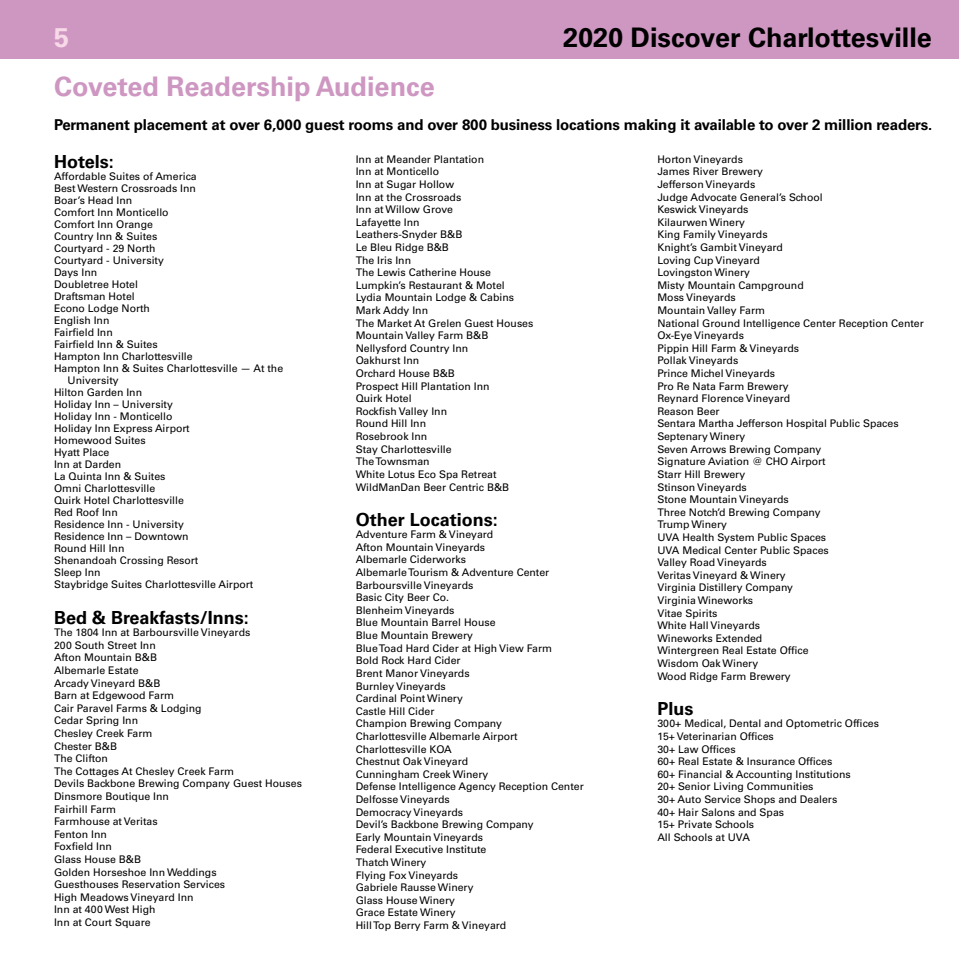
<style>
.page{position:relative;width:959px;height:959px;background:#fff}
.page>*{position:absolute;margin:0;border:0;box-sizing:border-box;transform-origin:0 0}
.t1{font:700 27px "Univers LT Std";color:#000}
.t2{font:700 27px "Univers LT Std";color:#ce97c2}
.t3{font:700 27px "Univers LT Std";color:#f8d9e8}
.t4{font:700 18px "Univers LT Std";color:#000}
.t5{font:700 15px "Univers LT Std";letter-spacing:-.01em;color:#000}
.t6{font:10.5px/12.6px "Univers LT Std";color:#000}
</style>
<div class="page">
<div style="left:0;top:0;width:958px;height:59px;background:#ce97c2"></div>
<h1 class="t3" style="left:54px;top:21px;width:17px">5</h1>
<h1 class="t1" style="left:563px;top:21px;width:370px">2020 Discover Charlottesville</h1>
<h1 class="t2" style="left:54px;top:70px;width:382px">Coveted Readership Audience</h1>
<h3 class="t5" style="left:54px;top:116px;width:879px">Permanent placement at over 6,000 guest rooms and over 800 business locations making it available to over 2 million readers.</h3>
<h2 class="t4" style="left:54px;top:151px;width:61px">Hotels:</h2>
<p class="t6" style="left:54px;top:170px;width:144px">Affordable Suites of America</p>
<p class="t6" style="left:54px;top:182px;width:143px">Best Western Crossroads Inn</p>
<p class="t6" style="left:54px;top:194px;width:80px">Boar’s Head Inn</p>
<p class="t6" style="left:54px;top:206px;width:116px">Comfort Inn Monticello</p>
<p class="t6" style="left:54px;top:218px;width:100px">Comfort Inn Orange</p>
<p class="t6" style="left:54px;top:230px;width:105px">Country Inn &amp; Suites</p>
<p class="t6" style="left:54px;top:242px;width:103px">Courtyard - 29 North</p>
<p class="t6" style="left:54px;top:254px;width:111px">Courtyard - University</p>
<p class="t6" style="left:54px;top:266px;width:45px">Days Inn</p>
<p class="t6" style="left:54px;top:278px;width:86px">Doubletree Hotel</p>
<p class="t6" style="left:54px;top:290px;width:82px">Draftsman Hotel</p>
<p class="t6" style="left:54px;top:302px;width:97px">Econo Lodge North</p>
<p class="t6" style="left:54px;top:314px;width:57px">English Inn</p>
<p class="t6" style="left:54px;top:326px;width:60px">Fairfield Inn</p>
<p class="t6" style="left:54px;top:338px;width:105px">Fairfield Inn &amp; Suites</p>
<p class="t6" style="left:54px;top:350px;width:140px">Hampton Inn Charlottesville</p>
<p class="t6" style="left:54px;top:362px;width:231px">Hampton Inn &amp; Suites Charlottesville — At the</p>
<p class="t6" style="left:68px;top:374px;width:53px">University</p>
<p class="t6" style="left:54px;top:386px;width:90px">Hilton Garden Inn</p>
<p class="t6" style="left:54px;top:398px;width:120px">Holiday Inn – University</p>
<p class="t6" style="left:54px;top:410px;width:120px">Holiday Inn - Monticello</p>
<p class="t6" style="left:54px;top:422px;width:137px">Holiday Inn Express Airport</p>
<p class="t6" style="left:54px;top:434px;width:93px">Homewood Suites</p>
<p class="t6" style="left:54px;top:446px;width:57px">Hyatt Place</p>
<p class="t6" style="left:54px;top:458px;width:69px">Inn at Darden</p>
<p class="t6" style="left:54px;top:470px;width:113px">La Quinta Inn &amp; Suites</p>
<p class="t6" style="left:54px;top:482px;width:103px">Omni Charlottesville</p>
<p class="t6" style="left:54px;top:494px;width:131px">Quirk Hotel Charlottesville</p>
<p class="t6" style="left:54px;top:506px;width:65px">Red Roof Inn</p>
<p class="t6" style="left:54px;top:518px;width:131px">Residence Inn - University</p>
<p class="t6" style="left:54px;top:530px;width:136px">Residence Inn – Downtown</p>
<p class="t6" style="left:54px;top:542px;width:72px">Round Hill Inn</p>
<p class="t6" style="left:54px;top:554px;width:146px">Shenandoah Crossing Resort</p>
<p class="t6" style="left:54px;top:566px;width:48px">Sleep Inn</p>
<p class="t6" style="left:54px;top:578px;width:201px">Staybridge Suites Charlottesville Airport</p>
<h2 class="t4" style="left:54px;top:606px;width:196px">Bed &amp; Breakfasts/Inns:</h2>
<p class="t6" style="left:54px;top:626px;width:249px">The 1804 Inn at Barboursville Vineyards<br>200 South Street Inn<br>Afton Mountain B&amp;B<br>Albemarle Estate<br>Arcady Vineyard B&amp;B<br>Barn at Edgewood Farm<br>Cair Paravel Farms &amp; Lodging<br>Cedar Spring Inn<br>Chesley Creek Farm<br>Chester B&amp;B<br>The Clifton<br>The Cottages At Chesley Creek Farm<br>Devils Backbone Brewing Company Guest Houses<br>Dinsmore Boutique Inn<br>Fairhill Farm<br>Farmhouse at Veritas<br>Fenton Inn<br>Foxfield Inn<br>Glass House B&amp;B<br>Golden Horseshoe Inn Weddings<br>Guesthouses Reservation Services<br>High Meadows Vineyard Inn<br>Inn at 400 West High<br>Inn at Court Square</p>
<p class="t6" style="left:657px;top:153px;width:268px">Horton Vineyards<br>James River Brewery<br>Jefferson Vineyards<br>Judge Advocate General’s School<br>Keswick Vineyards<br>Kilaurwen Winery<br>King Family Vineyards<br>Knight’s Gambit Vineyard<br>Loving Cup Vineyard<br>Lovingston Winery<br>Misty Mountain Campground<br>Moss Vineyards<br>Mountain Valley Farm<br>National Ground Intelligence Center Reception Center<br>Ox-Eye Vineyards<br>Pippin Hill Farm &amp; Vineyards<br>Pollak Vineyards<br>Prince Michel Vineyards<br>Pro Re Nata Farm Brewery<br>Reynard Florence Vineyard<br>Reason Beer<br>Sentara Martha Jefferson Hospital Public Spaces<br>Septenary Winery<br>Seven Arrows Brewing Company<br>Signature Aviation @ CHO Airport<br>Starr Hill Brewery<br>Stinson Vineyards<br>Stone Mountain Vineyards<br>Three Notch’d Brewing Company<br>Trump Winery<br>UVA Health System Public Spaces<br>UVA Medical Center Public Spaces<br>Valley Road Vineyards<br>Veritas Vineyard &amp; Winery<br>Virginia Distillery Company<br>Virginia Wineworks<br>Vitae Spirits<br>White Hall Vineyards<br>Wineworks Extended<br>Wintergreen Real Estate Office<br>Wisdom Oak Winery<br>Wood Ridge Farm Brewery</p>
<h2 class="t4" style="left:657px;top:697px;width:37px">Plus</h2>
<p class="t6" style="left:657px;top:717px;width:223px">300+ Medical, Dental and Optometric Offices<br>15+ Veterinarian Offices<br>30+ Law Offices<br>60+ Real Estate &amp; Insurance Offices<br>60+ Financial &amp; Accounting Institutions<br>20+ Senior Living Communities<br>30+ Auto Service Shops and Dealers<br>40+ Hair Salons and Spas<br>15+ Private Schools<br>All Schools at UVA</p>
<p class="t6" style="left:355px;top:153px;width:179px">Inn at Meander Plantation<br>Inn at Monticello<br>Inn at Sugar Hollow<br>Inn at the Crossroads<br>Inn at Willow Grove<br>Lafayette Inn<br>Leathers-Snyder B&amp;B<br>Le Bleu Ridge B&amp;B<br>The Iris Inn<br>The Lewis Catherine House<br>Lumpkin’s Restaurant &amp; Motel<br>Lydia Mountain Lodge &amp; Cabins<br>Mark Addy Inn<br>The Market At Grelen Guest Houses<br>Mountain Valley Farm B&amp;B<br>Nellysford Country Inn<br>Oakhurst Inn<br>Orchard House B&amp;B<br>Prospect Hill Plantation Inn<br>Quirk Hotel<br>Rockfish Valley Inn<br>Round Hill Inn<br>Rosebrook Inn<br>Stay Charlottesville<br>The Townsman<br>White Lotus Eco Spa Retreat<br>WildManDan Beer Centric B&amp;B</p>
<h2 class="t4" style="left:356px;top:508px;width:144px">Other Locations:</h2>
<p class="t6" style="left:356px;top:528px;width:229px">Adventure Farm &amp; Vineyard<br>Afton Mountain Vineyards<br>Albemarle Ciderworks<br>Albemarle Tourism &amp; Adventure Center<br>Barboursville Vineyards<br>Basic City Beer Co.<br>Blenheim Vineyards<br>Blue Mountain Barrel House<br>Blue Mountain Brewery<br>Blue Toad Hard Cider at High View Farm<br>Bold Rock Hard Cider<br>Brent Manor Vineyards<br>Burnley Vineyards<br>Cardinal Point Winery<br>Castle Hill Cider<br>Champion Brewing Company<br>Charlottesville Albemarle Airport<br>Charlottesville KOA<br>Chestnut Oak Vineyard<br>Cunningham Creek Winery<br>Defense Intelligence Agency Reception Center<br>Delfosse Vineyards<br>Democracy Vineyards<br>Devil’s Backbone Brewing Company<br>Early Mountain Vineyards<br>Federal Executive Institute<br>Thatch Winery<br>Flying Fox Vineyards<br>Gabriele Rausse Winery<br>Glass House Winery<br>Grace Estate Winery<br>Hill Top Berry Farm &amp; Vineyard</p>
</div>
